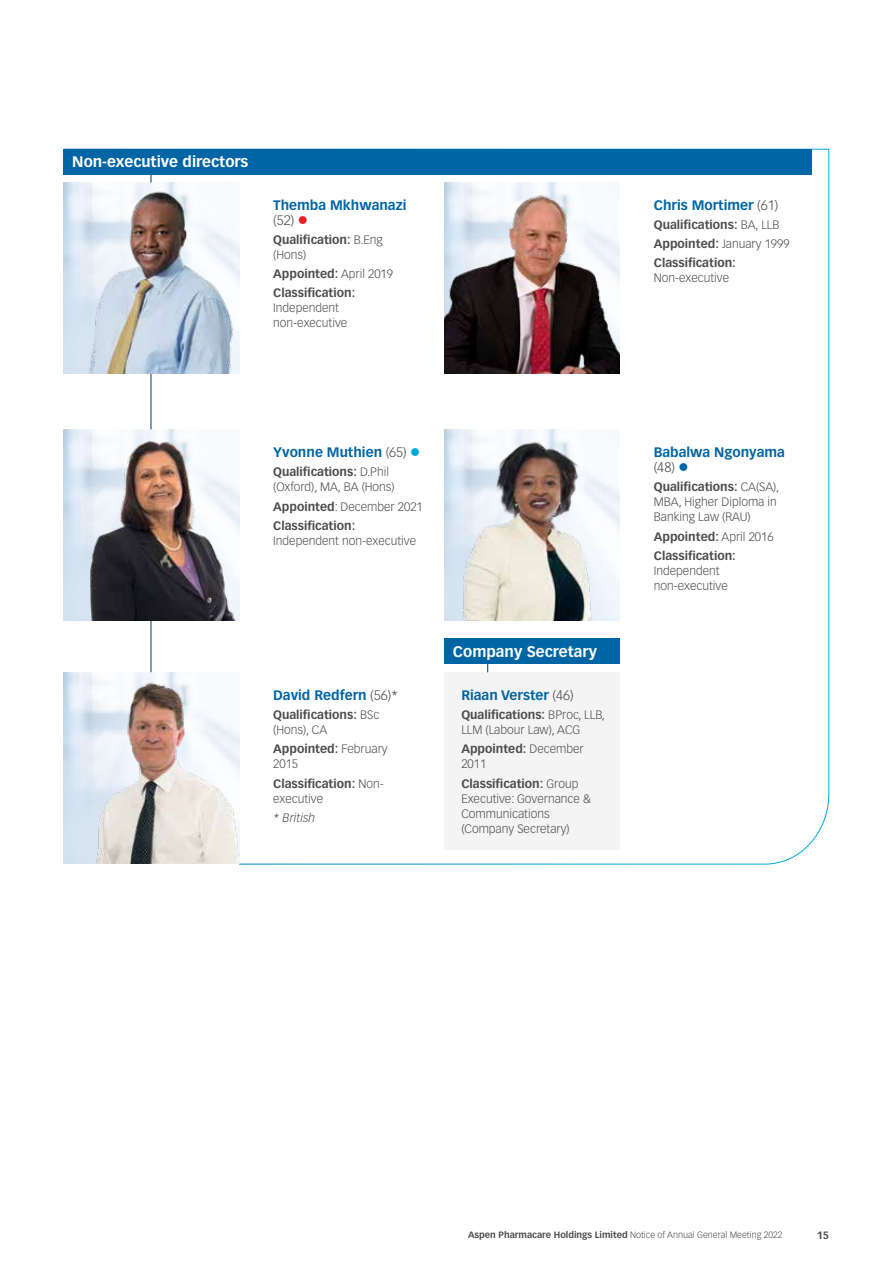
<style>
.page{position:relative;width:893px;height:1263px;background:#fff}
.page>*{position:absolute;margin:0;border:0;box-sizing:border-box;transform-origin:0 0}
.t1{font:700 15px "Vectora LT Pro";color:#fff}
.t2{font:700 13.5px/15px "Vectora LT Pro";color:#0065a4}
.t3{font:300 12px/15px "Vectora LT Pro";color:#4d4d4f}
.t4{font:700 12px/19.2px "Vectora LT Pro";color:#4d4d4f}
.t5{font:italic 300 12px "Vectora LT Pro";color:#4d4d4f}
.t6{font:700 10.5px "Vectora LT Pro";color:#4d4d4f}
.t7{font:300 9px "Vectora LT Pro";color:#4d4d4f}
.s1{font-weight:300;color:#4d4d4f}
.s2{color:#ed1d24}
.s3{font-weight:300}
.s4{color:#00a9dd}
.s5{font-weight:700}
</style>
<div class="page">
<svg style="left:63px;top:148px;width:767px;height:717px"></svg>
<hr style="left:151px;top:373px;width:1px;height:56px;background:#003273">
<hr style="left:151px;top:621px;width:1px;height:51px;background:#003273">
<div style="left:64px;top:149px;width:748px;height:25px;background:#0065a4"></div>
<img style="left:64px;top:429px;width:175px;height:192px">
<img style="left:444px;top:429px;width:176px;height:6px">
<img style="left:444px;top:435px;width:176px;height:186px">
<img style="left:64px;top:184px;width:175px;height:189px">
<img style="left:64px;top:674px;width:175px;height:190px">
<img style="left:444px;top:182px;width:176px;height:6px">
<div style="left:444px;top:638px;width:176px;height:26px;background:#0065a4"></div>
<img style="left:444px;top:188px;width:176px;height:185px">
<p class="t1" style="left:72px;top:153px;width:178px">Non-executive directors</p>
<p class="t2" style="left:273px;top:197px;width:135px">Themba Mkhwanazi <span class="s1">(52)</span> <span class="s2">●</span></p>
<p class="t4" style="left:273px;top:232px;width:111px;line-height:15px">Qualification: <span class="s3">B.Eng (Hons)</span></p>
<p class="t4" style="left:273px;top:264px;width:121px">Appointed: <span class="s3">April 2019<br></span>Classification:</p>
<p class="t3" style="left:273px;top:301px;width:76px">Independent non-executive</p>
<p class="t2" style="left:273px;top:445px;width:149px">Yvonne Muthien <span class="s1">(65)</span> <span class="s4">●</span></p>
<p class="t3" style="left:273px;top:464px;width:123px"><span class="s5">Qualifications:</span> D.Phil (Oxford), MA, BA (Hons)</p>
<p class="t4" style="left:273px;top:497px;width:151px">Appointed<span class="s3">: December 2021<br></span>Classification:</p>
<p class="t3" style="left:273px;top:533px;width:144px">Independent non-executive</p>
<p class="t2" style="left:273px;top:687px;width:127px">David Redfern <span class="s1">(56)*</span></p>
<p class="t4" style="left:273px;top:707px;width:108px;line-height:15px">Qualifications: <span class="s3">BSc (Hons), CA</span></p>
<p class="t3" style="left:273px;top:741px;width:116px"><span class="s5">Appointed:</span> February<br>2015</p>
<p class="t4" style="left:273px;top:776px;width:112px;line-height:15px">Classification: <span class="s3">Non&shy;executive</span></p>
<p class="t5" style="left:273px;top:810px;width:44px">* British</p>
<p class="t1" style="left:453px;top:642px;width:146px">Company Secretary</p>
<p class="t2" style="left:461px;top:687px;width:114px">Riaan Verster <span class="s1">(46)</span></p>
<p class="t3" style="left:461px;top:707px;width:145px"><span class="s5">Qualifications:</span> BProc, LLB,<br>LLM (Labour Law), ACG</p>
<p class="t3" style="left:461px;top:741px;width:124px"><span class="s5">Appointed:</span> December<br>2011</p>
<p class="t3" style="left:461px;top:776px;width:131px"><span class="s5">Classification:</span> Group<br>Executive: Governance &amp;<br>Communications (Company Secretary)</p>
<p class="t2" style="left:654px;top:197px;width:126px">Chris Mortimer <span class="s1">(61)</span></p>
<p class="t4" style="left:654px;top:215px;width:137px">Qualifications: <span class="s3">BA, LLB<br></span>Appointed: <span class="s3">January 1999<br></span>Classification:</p>
<p class="t3" style="left:654px;top:271px;width:77px">Non-executive</p>
<p class="t2" style="left:654px;top:445px;width:133px">Babalwa Ngonyama <span class="s1">(48)</span> ●</p>
<p class="t3" style="left:654px;top:479px;width:127px"><span class="s5">Qualifications:</span> CA(SA),<br>MBA, Higher Diploma in<br>Banking Law (RAU)</p>
<p class="t4" style="left:654px;top:527px;width:121px">Appointed: <span class="s3">April 2016<br></span>Classification:</p>
<p class="t3" style="left:654px;top:563px;width:76px">Independent non-executive</p>
<p class="t7" style="left:468px;top:1230px;width:316px"><span class="s5">Aspen Pharmacare Holdings Limited</span> Notice of Annual General Meeting 2022</p>
<p class="t6" style="left:817px;top:1229px;width:14px">15</p>
</div>
